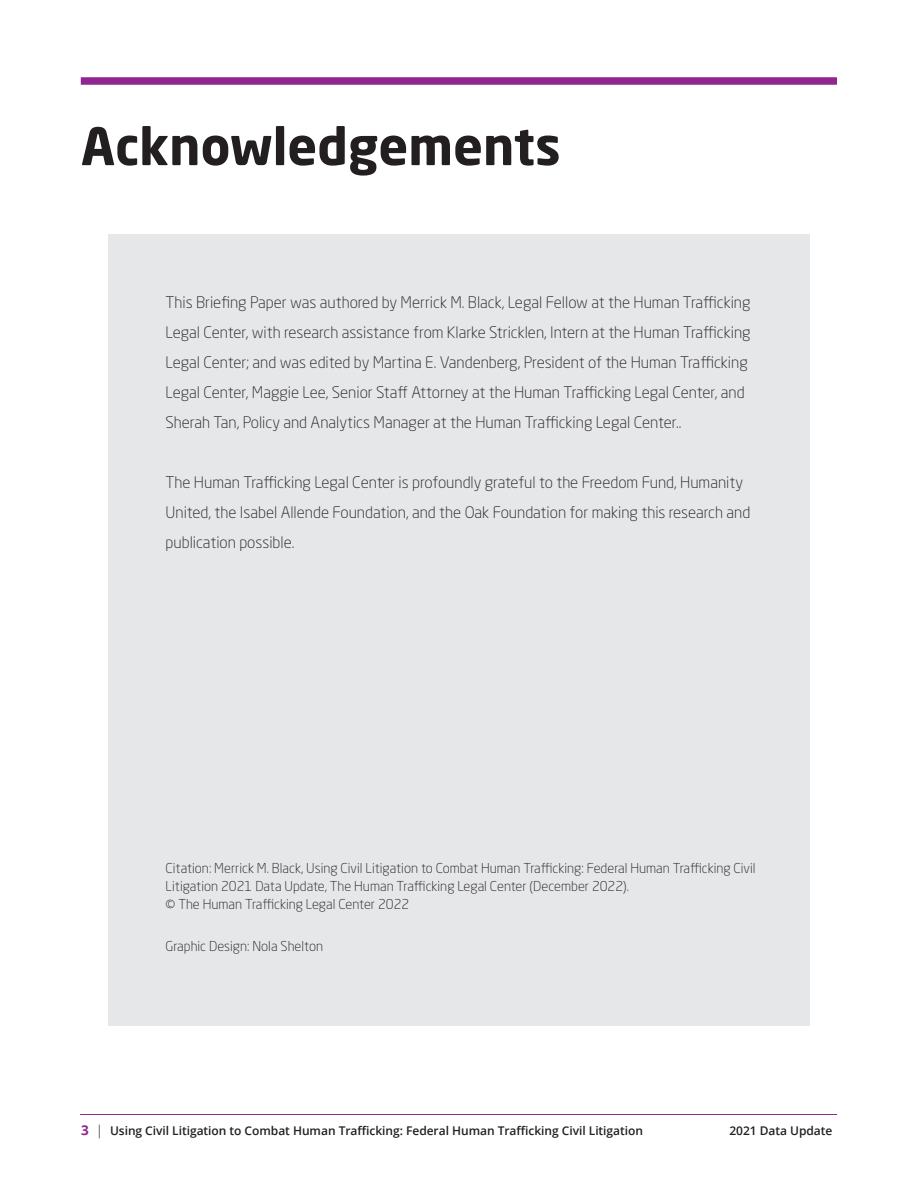
<style>
.page{position:relative;width:918px;height:1188px;background:#fff}
.page>*{position:absolute;margin:0;border:0;box-sizing:border-box;transform-origin:0 0}
.t1{font:700 51px "Neo Sans Std";color:#231f20}
.t2{font:300 15.75px/30px "Neo Sans Std";color:#231f20}
.t3{font:300 13.5px/18px "Neo Sans Std";color:#231f20}
.t4{font:600 12px "Open Sans";letter-spacing:-.005em;color:#231f20}
.s1{font-weight:700;font-size:13.5px;color:#90268f}
.s2{font-weight:300;font-size:13.5px}
</style>
<div class="page">
<div style="left:81px;top:77px;width:756px;height:8px;background:#90268f"></div>
<hr style="left:80px;top:1114px;width:757px;height:1px;background:#90268f">
<div style="left:108px;top:234px;width:702px;height:792px;background:#e6e7e9"></div>
<p class="t1" style="left:81px;top:114px;width:481px">Acknowledgements</p>
<p class="t2" style="left:166px;top:288px;width:587px">This Briefing Paper was authored by Merrick M. Black, Legal Fellow at the Human Trafficking Legal Center, with research assistance from Klarke Stricklen, Intern at the Human Trafficking Legal Center; and was edited by Martina E. Vandenberg, President of the Human Trafficking Legal Center, Maggie Lee, Senior Staff Attorney at the Human Trafficking Legal Center, and Sherah Tan, Policy and Analytics Manager at the Human Trafficking Legal Center..</p>
<p class="t2" style="left:166px;top:468px;width:586px">The Human Trafficking Legal Center is profoundly grateful to the Freedom Fund, Humanity<br>United, the Isabel Allende Foundation, and the Oak Foundation for making this research and publication possible.</p>
<p class="t3" style="left:166px;top:859px;width:591px">Citation: Merrick M. Black, Using Civil Litigation to Combat Human Trafficking: Federal Human Trafficking Civil<br>Litigation 2021 Data Update, The Human Trafficking Legal Center (December 2022).</p>
<p class="t3" style="left:166px;top:895px;width:245px">© The Human Trafficking Legal Center 2022</p>
<p class="t3" style="left:166px;top:937px;width:159px">Graphic Design: Nola Shelton</p>
<p class="t4" style="left:81px;top:1123px;width:564px"><span class="s1">3</span> <span class="s2">|</span> Using Civil Litigation to Combat Human Trafficking: Federal Human Trafficking Civil Litigation</p>
<p class="t4" style="left:729px;top:1123px;width:104px">2021 Data Update</p>
</div>
